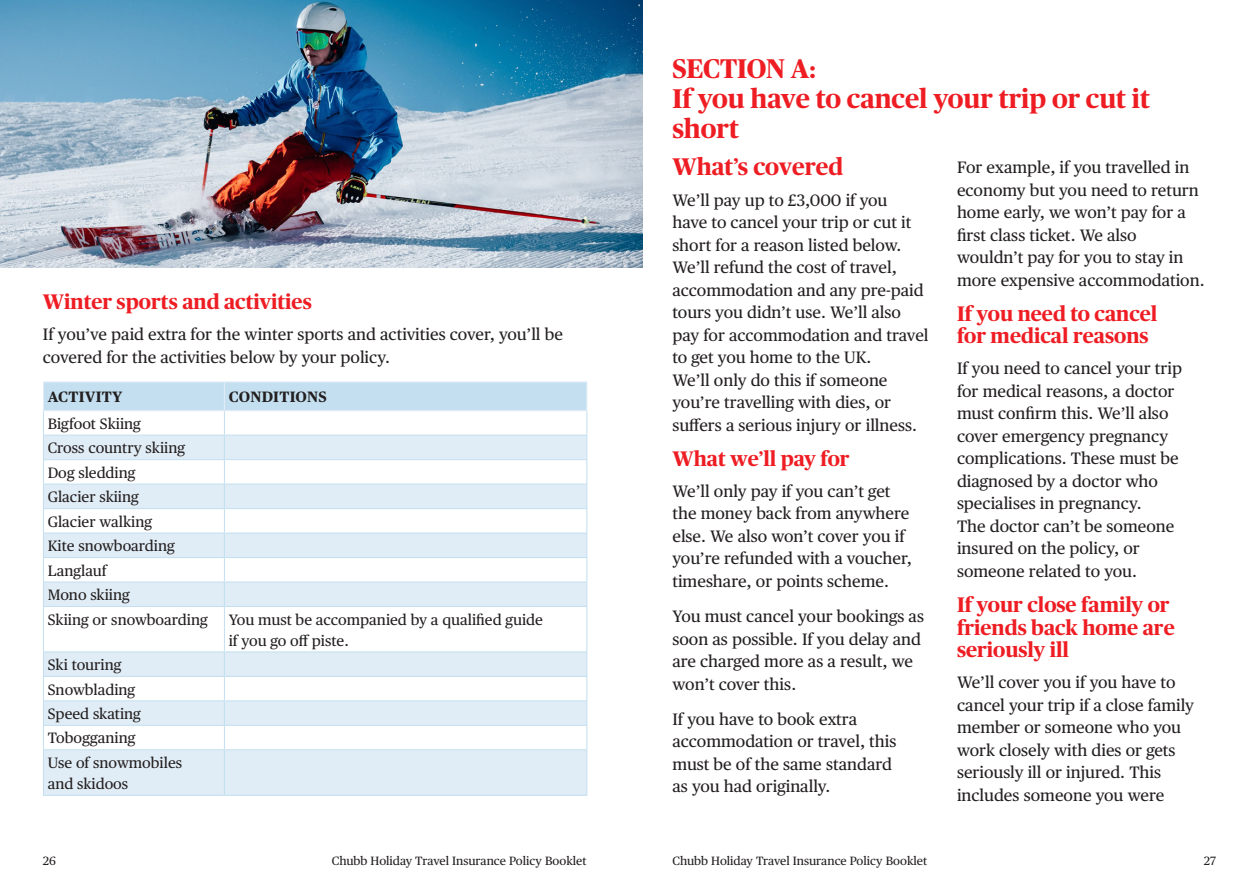
<style>
.page{position:relative;width:1259px;height:893px;background:#fff}
.page>*{position:absolute;margin:0;border:0;box-sizing:border-box;transform-origin:0 0}
.H1__Section_name{font:700 27px/30px "Chubb Publico";color:#ee1d23}
.t1{font:700 24px "Chubb Publico";color:#ee1d23}
.t2{font:700 21px/22.5px "Chubb Publico";color:#ee1d23}
.t3{font:16.5px/22.5px "Chubb Publico Text";color:#231f20}
.Table_text{font:15px/21px "Chubb Publico Text";color:#231f20}
.Header_cell_text{font:700 15px "Chubb Publico Text";letter-spacing:.015em;color:#231f20}
.t4{font:12px "Chubb Publico Text";color:#231f20}
</style>
<div class="page">
<svg style="left:44px;top:652px;width:542px;height:143px;fill:#e1edf6"></svg>
<hr style="left:43px;top:606px;width:181px;height:1px;background:#c4e0f0">
<hr style="left:43px;top:607px;width:1px;height:44px;background:#c4e0f0">
<hr style="left:224px;top:606px;width:363px;height:1px;background:#c4e0f0">
<hr style="left:224px;top:607px;width:1px;height:44px;background:#c4e0f0">
<hr style="left:586px;top:607px;width:1px;height:44px;background:#c4e0f0">
<hr style="left:43px;top:651px;width:181px;height:1px;background:#c4e0f0">
<hr style="left:224px;top:651px;width:363px;height:1px;background:#c4e0f0">
<hr style="left:43px;top:676px;width:181px;height:1px;background:#c4e0f0">
<hr style="left:224px;top:676px;width:363px;height:1px;background:#c4e0f0">
<hr style="left:43px;top:700px;width:181px;height:1px;background:#c4e0f0">
<hr style="left:224px;top:700px;width:363px;height:1px;background:#c4e0f0">
<hr style="left:43px;top:725px;width:181px;height:1px;background:#c4e0f0">
<svg style="left:43px;top:652px;width:1px;height:97px"></svg>
<hr style="left:224px;top:725px;width:363px;height:1px;background:#c4e0f0">
<svg style="left:224px;top:652px;width:1px;height:97px"></svg>
<svg style="left:586px;top:652px;width:1px;height:97px"></svg>
<hr style="left:43px;top:749px;width:181px;height:1px;background:#c4e0f0">
<hr style="left:43px;top:750px;width:1px;height:45px;background:#c4e0f0">
<hr style="left:224px;top:749px;width:363px;height:1px;background:#c4e0f0">
<hr style="left:224px;top:750px;width:1px;height:45px;background:#c4e0f0">
<hr style="left:586px;top:750px;width:1px;height:45px;background:#c4e0f0">
<hr style="left:43px;top:795px;width:181px;height:1px;background:#c4e0f0">
<hr style="left:224px;top:795px;width:363px;height:1px;background:#c4e0f0">
<hr style="left:43px;top:381px;width:181px;height:1px;background:#e1edf6">
<hr style="left:224px;top:381px;width:363px;height:1px;background:#e1edf6">
<svg style="left:43px;top:382px;width:544px;height:224px"></svg>
<hr style="left:43px;top:410px;width:181px;height:1px;background:#e1edf6">
<hr style="left:224px;top:410px;width:363px;height:1px;background:#e1edf6">
<img style="left:0;top:0;width:642px;height:268px">
<h3 class="t2" style="left:43px;top:289px;width:270px">Winter sports and activities</h3>
<p class="t3" style="left:43px;top:322px;width:521px">If you’ve paid extra for the winter sports and activities cover, you’ll be covered for the activities below by your policy.</p>
<p class="Header_cell_text" style="left:48px;top:385px;width:76px">ACTIVITY</p>
<p class="Header_cell_text" style="left:229px;top:385px;width:100px">CONDITIONS</p>
<p class="Table_text" style="left:48px;top:412px;width:95px">Bigfoot Skiing</p>
<p class="Table_text" style="left:48px;top:437px;width:139px">Cross country skiing</p>
<p class="Table_text" style="left:48px;top:461px;width:89px">Dog sledding</p>
<p class="Table_text" style="left:48px;top:486px;width:93px">Glacier skiing</p>
<p class="Table_text" style="left:48px;top:510px;width:106px">Glacier walking</p>
<p class="Table_text" style="left:48px;top:534px;width:129px">Kite snowboarding</p>
<p class="Table_text" style="left:48px;top:559px;width:60px">Langlauf</p>
<p class="Table_text" style="left:48px;top:583px;width:84px">Mono skiing</p>
<p class="Table_text" style="left:48px;top:608px;width:161px">Skiing or snowboarding</p>
<p class="Table_text" style="left:229px;top:608px;width:316px">You must be accompanied by a qualified guide if you go off piste.</p>
<p class="Table_text" style="left:48px;top:653px;width:75px">Ski touring</p>
<p class="Table_text" style="left:48px;top:678px;width:89px">Snowblading</p>
<p class="Table_text" style="left:48px;top:702px;width:95px">Speed skating</p>
<p class="Table_text" style="left:48px;top:727px;width:89px">Tobogganing</p>
<p class="Table_text" style="left:48px;top:751px;width:136px">Use of snowmobiles and skidoos</p>
<p class="H1__Section_name" style="left:672px;top:52px;width:479px">SECTION A:<br>If you have to cancel your trip or cut it short</p>
<h2 class="t1" style="left:672px;top:149px;width:172px">What’s covered</h2>
<p class="t3" style="left:672px;top:188px;width:257px">We’ll pay up to £3,000 if you<br>have to cancel your trip or cut it short for a reason listed below.<br>We’ll refund the cost of travel, accommodation and any pre-paid tours you didn’t use. We’ll also pay for accommodation and travel to get you home to the UK.<br>We’ll only do this if someone you’re travelling with dies, or suffers a serious injury or illness.</p>
<h3 class="t2" style="left:672px;top:446px;width:179px">What we’ll pay for</h3>
<p class="t3" style="left:672px;top:479px;width:241px">We’ll only pay if you can’t get the money back from anywhere else. We also won’t cover you if you’re refunded with a voucher, timeshare, or points scheme.</p>
<p class="t3" style="left:672px;top:604px;width:253px">You must cancel your bookings as soon as possible. If you delay and are charged more as a result, we won’t cover this.</p>
<p class="t3" style="left:672px;top:707px;width:226px">If you have to book extra accommodation or travel, this must be of the same standard as you had originally.</p>
<p class="t3" style="left:957px;top:155px;width:247px">For example, if you travelled in economy but you need to return home early, we won’t pay for a first class ticket. We also wouldn’t pay for you to stay in more expensive accommodation.</p>
<h3 class="t2" style="left:957px;top:301px;width:202px">If you need to cancel for medical reasons</h3>
<p class="t3" style="left:957px;top:356px;width:227px">If you need to cancel your trip for medical reasons, a doctor must confirm this. We’ll also cover emergency pregnancy complications. These must be diagnosed by a doctor who specialises in pregnancy.<br>The doctor can’t be someone insured on the policy, or someone related to you.</p>
<h3 class="t2" style="left:957px;top:592px;width:219px">If your close family or friends back home are seriously ill</h3>
<p class="t3" style="left:957px;top:670px;width:238px">We’ll cover you if you have to cancel your trip if a close family member or someone who you work closely with dies or gets seriously ill or injured. This includes someone you were</p>
<p class="t4" style="left:43px;top:852px;width:15px">26</p>
<p class="t4" style="left:332px;top:852px;width:256px">Chubb Holiday Travel Insurance Policy Booklet</p>
<p class="t4" style="left:672px;top:852px;width:256px">Chubb Holiday Travel Insurance Policy Booklet</p>
<p class="t4" style="left:1203px;top:852px;width:14px">27</p>
</div>
